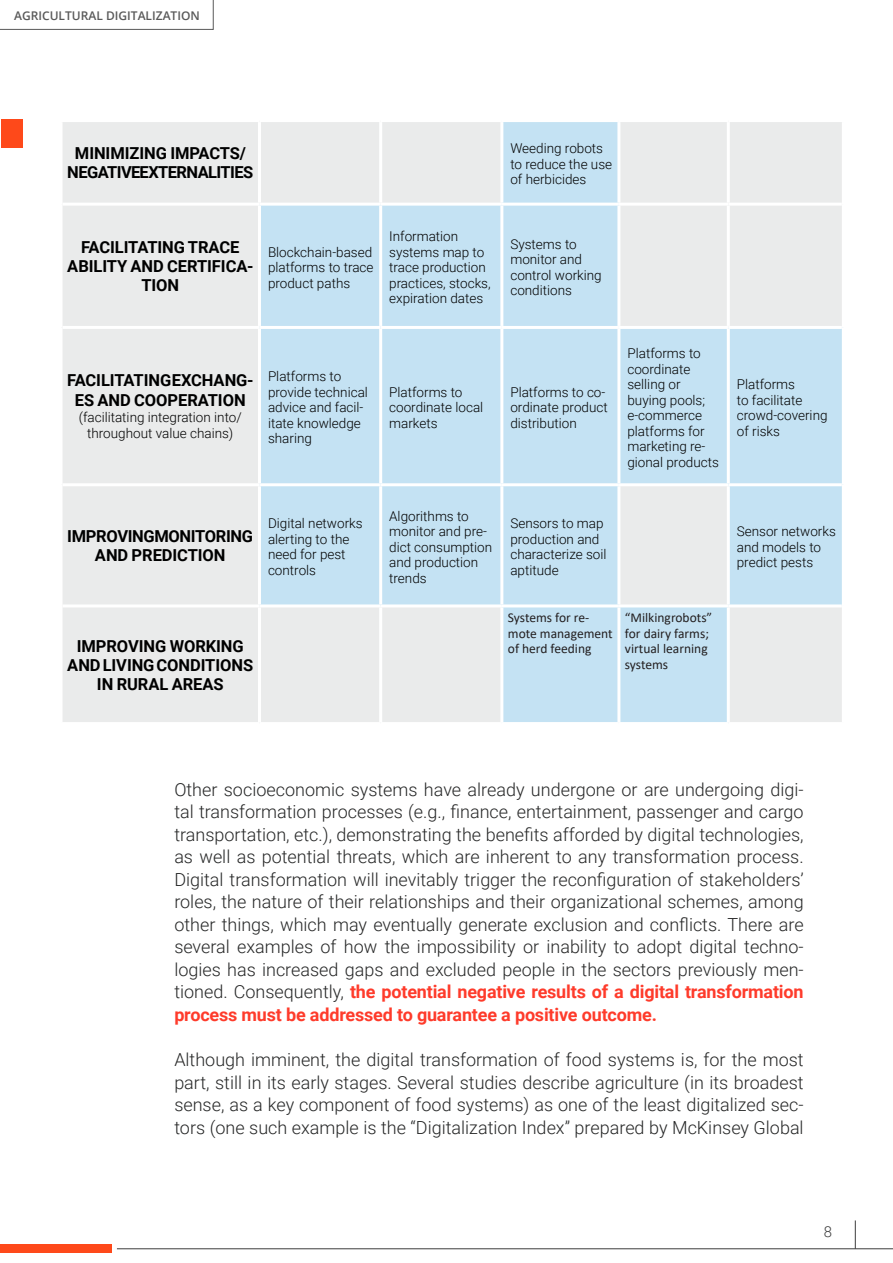
<style>
.page{position:relative;width:893px;height:1263px;background:#fff}
.page>*{position:absolute;margin:0;border:0;box-sizing:border-box;transform-origin:0 0}
.t1{font:300 18px/22.5px "Roboto";color:#262727;text-align:justify}
.t2{font:700 16.5px/18.9px "Roboto";letter-spacing:-.005em;color:#000;text-align:center}
.t3{font:700 16.5px/19px "Roboto";letter-spacing:-.035em;color:#000;text-align:center}
.t4{font:300 15px "Roboto";color:#3d3d3d}
.t5{font:300 13.5px/15.5px "Roboto";color:#000}
.t6{font:13.5px/15.5px "Calibri";color:#231f20}
.t7{font:600 12px "Open Sans";color:#595959}
.s1{font-weight:700;color:#fe3b2b}
</style>
<div class="page">
<svg style="left:855px;top:1220px;width:1px;height:28px"></svg>
<hr style="left:117px;top:1248px;width:776px;height:1px;background:#3d3d3d">
<div style="left:0;top:1244px;width:112px;height:8px;background:#fe491a"></div>
<svg style="left:0;top:0;width:214px;height:30px"></svg>
<div style="left:1px;top:119px;width:21px;height:28px;background:#fe491a"></div>
<div style="left:63px;top:122px;width:195px;height:600px;background:#eaebeb"></div>
<svg style="left:261px;top:122px;width:581px;height:600px;background:#d1e5f0"></svg>
<hr style="left:63px;top:203px;width:196px;height:3px;background:#fff">
<hr style="left:63px;top:326px;width:196px;height:3px;background:#fff">
<hr style="left:63px;top:483px;width:196px;height:3px;background:#fff">
<hr style="left:502px;top:203px;width:117px;height:3px;background:#fff">
<hr style="left:502px;top:326px;width:117px;height:3px;background:#fff">
<hr style="left:502px;top:483px;width:117px;height:3px;background:#fff">
<hr style="left:379px;top:206px;width:3px;height:120px;background:#fff">
<hr style="left:500px;top:206px;width:3px;height:120px;background:#fff">
<hr style="left:379px;top:329px;width:3px;height:154px;background:#fff">
<hr style="left:500px;top:329px;width:3px;height:154px;background:#fff">
<hr style="left:379px;top:486px;width:3px;height:118px;background:#fff">
<hr style="left:500px;top:486px;width:3px;height:118px;background:#fff">
<hr style="left:259px;top:326px;width:122px;height:3px;background:#fff">
<hr style="left:381px;top:326px;width:121px;height:3px;background:#fff">
<hr style="left:259px;top:483px;width:122px;height:3px;background:#fff">
<hr style="left:381px;top:483px;width:121px;height:3px;background:#fff">
<hr style="left:617px;top:329px;width:3px;height:154px;background:#fff">
<hr style="left:727px;top:329px;width:3px;height:154px;background:#fff">
<hr style="left:728px;top:483px;width:114px;height:3px;background:#fff">
<hr style="left:259px;top:203px;width:122px;height:3px;background:#fff">
<hr style="left:617px;top:122px;width:3px;height:81px;background:#fff">
<hr style="left:617px;top:206px;width:3px;height:120px;background:#fff">
<hr style="left:727px;top:122px;width:3px;height:81px;background:#fff">
<hr style="left:727px;top:206px;width:3px;height:120px;background:#fff">
<hr style="left:619px;top:203px;width:109px;height:3px;background:#fff">
<hr style="left:728px;top:203px;width:114px;height:3px;background:#fff">
<hr style="left:619px;top:326px;width:109px;height:3px;background:#fff">
<hr style="left:728px;top:326px;width:114px;height:3px;background:#fff">
<hr style="left:379px;top:122px;width:3px;height:81px;background:#fff">
<hr style="left:500px;top:122px;width:3px;height:81px;background:#fff">
<hr style="left:381px;top:203px;width:121px;height:3px;background:#fff">
<hr style="left:617px;top:486px;width:3px;height:118px;background:#fff">
<hr style="left:619px;top:483px;width:109px;height:3px;background:#fff">
<hr style="left:727px;top:486px;width:3px;height:118px;background:#fff">
<hr style="left:502px;top:604px;width:117px;height:3px;background:#fff">
<hr style="left:619px;top:604px;width:109px;height:3px;background:#fff">
<hr style="left:617px;top:607px;width:3px;height:115px;background:#fff">
<hr style="left:63px;top:604px;width:196px;height:3px;background:#fff">
<hr style="left:259px;top:604px;width:122px;height:3px;background:#fff">
<hr style="left:381px;top:604px;width:121px;height:3px;background:#fff">
<hr style="left:379px;top:607px;width:3px;height:115px;background:#fff">
<hr style="left:500px;top:607px;width:3px;height:115px;background:#fff">
<hr style="left:727px;top:607px;width:3px;height:115px;background:#fff">
<hr style="left:728px;top:604px;width:114px;height:3px;background:#fff">
<p class="t7" style="left:14px;top:7px;width:187px">AGRICULTURAL DIGITALIZATION</p>
<p class="t3" style="left:67px;top:143px;width:187px">MINIMIZING IMPACTS/<br>NEGATIVE EXTERNALITIES</p>
<p class="t5" style="left:510px;top:140px;width:103px">Weeding robots to reduce the use of herbicides</p>
<p class="t2" style="left:67px;top:237px;width:188px">FACILITATING TRACE<br>ABILITY AND CERTIFICA-<br>TION</p>
<p class="t5" style="left:268px;top:243px;width:107px;text-align:justify">Blockchain-based platforms to trace product paths</p>
<p class="t5" style="left:389px;top:228px;width:103px">Information systems map to trace production practices, stocks, expiration dates</p>
<p class="t5" style="left:510px;top:236px;width:93px">Systems to monitor and control working conditions</p>
<p class="t2" style="left:67px;top:370px;width:188px;line-height:19.8px">FACILITATING EXCHANG-<br>ES AND COOPERATION</p>
<p class="t5" style="left:79px;top:409px;width:165px;line-height:16.2px;text-align:center">(facilitating integration into/ throughout value chains)</p>
<p class="t5" style="left:268px;top:368px;width:101px">Platforms to provide technical advice and facil&shy;itate knowledge sharing</p>
<p class="t5" style="left:389px;top:384px;width:96px">Platforms to coordinate local markets</p>
<p class="t5" style="left:510px;top:384px;width:99px">Platforms to co&shy;ordinate product distribution</p>
<p class="t5" style="left:627px;top:345px;width:93px">Platforms to coordinate selling or buying pools; e-commerce platforms for marketing re&shy;gional products</p>
<p class="t5" style="left:737px;top:376px;width:92px">Platforms<br>to facilitate crowd-covering of risks</p>
<p class="t2" style="left:67px;top:526px;width:187px">IMPROVING MONITORING<br>AND PREDICTION</p>
<p class="t5" style="left:268px;top:515px;width:96px">Digital networks alerting to the need for pest controls</p>
<p class="t5" style="left:389px;top:508px;width:105px">Algorithms to monitor and pre&shy;dict consumption and production trends</p>
<p class="t5" style="left:510px;top:515px;width:98px">Sensors to map production and characterize soil aptitude</p>
<p class="t5" style="left:737px;top:523px;width:101px">Sensor networks and models to predict pests</p>
<p class="t2" style="left:67px;top:636px;width:187px">IMPROVING WORKING<br>AND LIVING CONDITIONS<br>IN RURAL AREAS</p>
<p class="t6" style="left:508px;top:609px;width:106px">Systems for re&shy;mote management of herd feeding</p>
<p class="t6" style="left:625px;top:609px;width:89px">“Milkingrobots” for dairy farms; virtual learning systems</p>
<p class="t1" style="left:174px;top:778px;width:631px">Other socioeconomic systems have already undergone or are undergoing digi&shy;tal transformation processes (e.g., finance, entertainment, passenger and cargo transportation, etc.), demonstrating the benefits afforded by digital technologies, as well as potential threats, which are inherent to any transformation process.<br>Digital transformation will inevitably trigger the reconfiguration of stakeholders’ roles, the nature of their relationships and their organizational schemes, among other things, which may eventually generate exclusion and conflicts. There are several examples of how the impossibility or inability to adopt digital techno&shy;logies has increased gaps and excluded people in the sectors previously men&shy;tioned. Consequently, <span class="s1">the potential negative results of a digital transformation process must be addressed to guarantee a positive outcome.</span></p>
<p class="t1" style="left:174px;top:1048px;width:631px">Although imminent, the digital transformation of food systems is, for the most part, still in its early stages. Several studies describe agriculture (in its broadest sense, as a key component of food systems) as one of the least digitalized sec&shy;tors (one such example is the “Digitalization Index” prepared by McKinsey Global</p>
<p class="t4" style="left:824px;top:1221px;width:10px">8</p>
</div>
